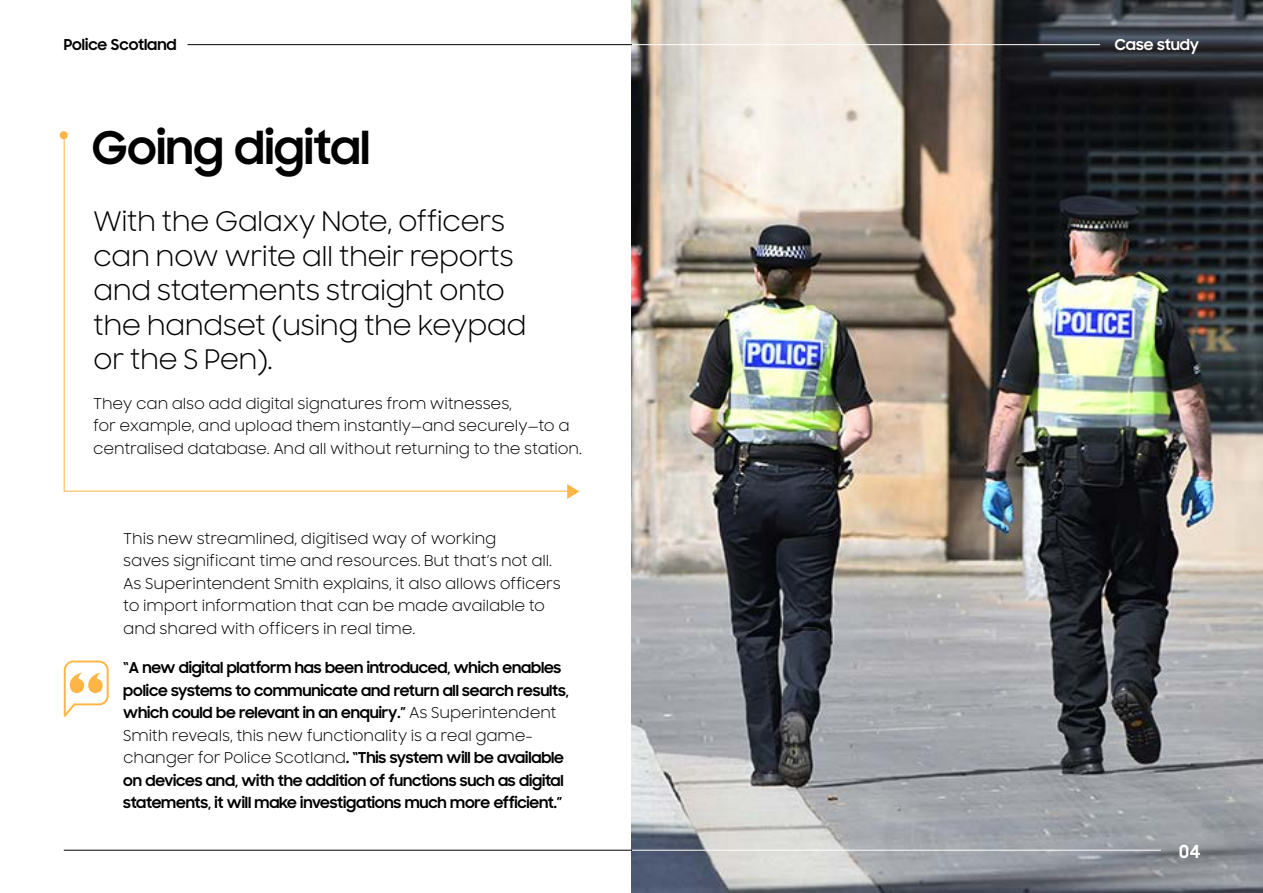
<style>
.page{position:relative;width:1263px;height:893px;background:#fff}
.page>*{position:absolute;margin:0;border:0;box-sizing:border-box;transform-origin:0 0}
.t1{font:700 45px "Samsung Sharp Sans";letter-spacing:-.005em;color:#000}
.t2{font:27px/34.5px "Samsung Sharp Sans";letter-spacing:-.025em;color:#000}
.t3{font:700 18px "Samsung Sharp Sans";color:#fff}
.t4{font:700 15px/22.5px "Samsung Sharp Sans";letter-spacing:-.01em;color:#000}
.t5{font:15px/22.5px "Samsung Sharp Sans";letter-spacing:-.01em;color:#000}
.t6{font:700 15px "Samsung Sharp Sans";color:#fff}
.s1{font-weight:400}
</style>
<div class="page">
<img style="left:631px;top:0;width:632px;height:893px">
<hr style="left:64px;top:850px;width:568px;height:1px;background:#000">
<hr style="left:188px;top:44px;width:444px;height:1px;background:#000">
<hr style="left:632px;top:44px;width:468px;height:1px;background:#fff">
<hr style="left:632px;top:850px;width:529px;height:1px;background:#fff">
<svg style="left:63px;top:137px;width:504px;height:355px"></svg>
<svg style="left:567px;top:484px;width:12px;height:15px"></svg>
<div style="left:60px;top:131px;width:8px;height:8px;background:#ffb546;border-radius:50%"></div>
<svg style="left:64px;top:660px;width:45px;height:57px"></svg>
<p class="t4" style="left:64px;top:33px;width:114px">Police Scotland</p>
<p class="t6" style="left:1115px;top:33px;width:86px">Case study</p>
<h1 class="t1" style="left:92px;top:115px;width:279px">Going digital</h1>
<h2 class="t2" style="left:93px;top:203px;width:435px">With the Galaxy Note, officers can now write all their reports and statements straight onto the handset (using the keypad or the S Pen).</h2>
<p class="t5" style="left:93px;top:392px;width:490px">They can also add digital signatures from witnesses,<br>for example, and upload them instantly—and securely—to a centralised database. And all without returning to the station.</p>
<p class="t5" style="left:123px;top:526px;width:439px">This new streamlined, digitised way of working<br>saves significant time and resources. But that’s not all.<br>As Superintendent Smith explains, it also allows officers to import information that can be made available to and shared with officers in real time.</p>
<p class="t4" style="left:123px;top:656px;width:447px">“A new digital platform has been introduced, which enables police systems to communicate and return all search results, which could be relevant in an enquiry.” <span class="s1">As Superintendent Smith reveals, this new functionality is a real game&shy;changer for Police Scotland</span>. “This system will be available on devices and, with the addition of functions such as digital statements, it will make investigations much more efficient.”</p>
<p class="t3" style="left:1179px;top:838px;width:23px">04</p>
</div>
